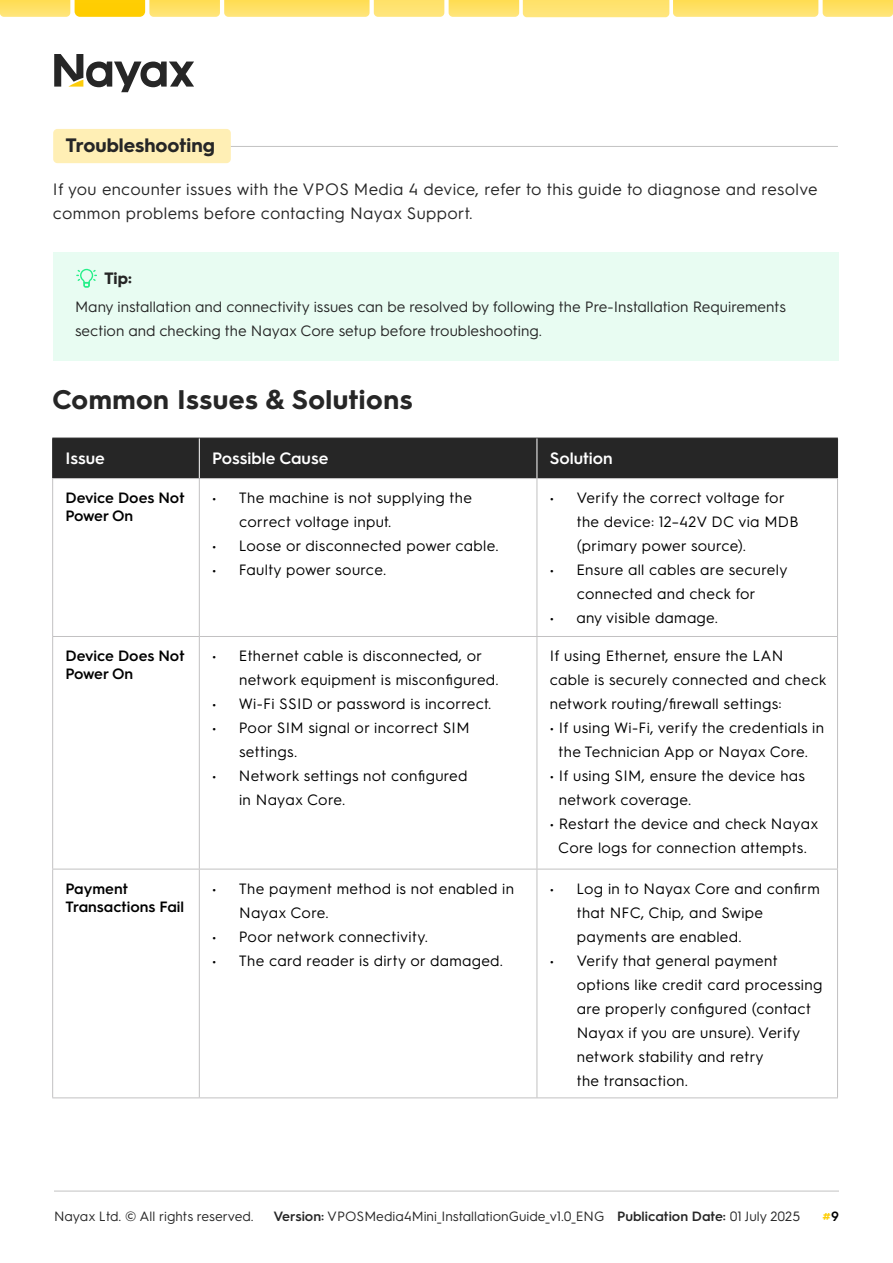
<style>
.page{position:relative;width:893px;height:1263px;background:#fff}
.page>*{position:absolute;margin:0;border:0;box-sizing:border-box;transform-origin:0 0}
.t1{font:700 27px "Hurme Geometric Sans 3";letter-spacing:.02em;color:#262626}
.t2{font:700 19.5px "Hurme Geometric Sans 3";color:#262626}
.t3{font:16.5px/24px "Hurme Geometric Sans 3";letter-spacing:.02em;color:#262626}
.t4{font:600 16.5px "Hurme Geometric Sans 3";color:#fff}
.t5{font:700 16.5px "Hurme Geometric Sans 3";color:#262626}
.t6{font:15px/24px "Hurme Geometric Sans 3";letter-spacing:.02em;color:#000}
.t7{font:15px/24px "Hurme Geometric Sans 3";color:#262626}
.t8{font:600 15px/18px "Hurme Geometric Sans 3";color:#000}
.t9{font:13.5px "Hurme Geometric Sans 3";color:#262626}
.t10{font:600 13.5px "Hurme Geometric Sans 3";color:#fdce07}
.s1{font-weight:600}
.s2{color:#000}
</style>
<div class="page">
<svg style="left:54px;top:54px;width:140px;height:38px"></svg>
<img style="left:0;top:0;width:70px;height:17px">
<img style="left:75px;top:0;width:70px;height:17px">
<img style="left:149px;top:0;width:71px;height:17px">
<img style="left:374px;top:0;width:70px;height:17px">
<img style="left:224px;top:0;width:146px;height:17px">
<img style="left:449px;top:0;width:70px;height:17px">
<img style="left:523px;top:0;width:146px;height:17px">
<img style="left:673px;top:0;width:145px;height:17px">
<img style="left:823px;top:0;width:70px;height:17px">
<hr style="left:54px;top:1191px;width:785px;height:1px;background:#c2c2c2">
<div style="left:53px;top:252px;width:786px;height:108px;background:#e8fcf2"></div>
<svg style="left:76px;top:269px;width:21px;height:18px"></svg>
<div style="left:53px;top:129px;width:178px;height:34px;background:#ffefb5;border-radius:4px"></div>
<hr style="left:231px;top:146px;width:607px;height:1px;background:#c2c2c2">
<div style="left:53px;top:439px;width:784px;height:39px;background:#262626"></div>
<hr style="left:52px;top:438px;width:147px;height:1px;background:#262626">
<hr style="left:52px;top:438px;width:1px;height:40px;background:#262626">
<hr style="left:199px;top:438px;width:338px;height:1px;background:#262626">
<hr style="left:537px;top:438px;width:301px;height:1px;background:#262626">
<hr style="left:837px;top:438px;width:1px;height:40px;background:#262626">
<hr style="left:199px;top:438px;width:1px;height:40px;background:#fff">
<hr style="left:52px;top:478px;width:147px;height:1px;background:#c2c1c2">
<hr style="left:52px;top:479px;width:1px;height:157px;background:#c2c1c2">
<hr style="left:199px;top:478px;width:338px;height:1px;background:#c2c1c2">
<hr style="left:199px;top:479px;width:1px;height:157px;background:#c2c1c2">
<hr style="left:537px;top:478px;width:301px;height:1px;background:#c2c1c2">
<hr style="left:52px;top:637px;width:1px;height:232px;background:#c2c1c2">
<hr style="left:199px;top:637px;width:1px;height:232px;background:#c2c1c2">
<hr style="left:52px;top:869px;width:1px;height:228px;background:#c2c1c2">
<hr style="left:199px;top:869px;width:1px;height:228px;background:#c2c1c2">
<hr style="left:537px;top:479px;width:1px;height:157px;background:#c2c1c2">
<hr style="left:837px;top:479px;width:1px;height:157px;background:#c2c1c2">
<hr style="left:52px;top:636px;width:147px;height:1px;background:#c2c1c2">
<hr style="left:199px;top:636px;width:338px;height:1px;background:#c2c1c2">
<hr style="left:537px;top:636px;width:301px;height:1px;background:#c2c1c2">
<hr style="left:537px;top:637px;width:1px;height:232px;background:#c2c1c2">
<hr style="left:837px;top:637px;width:1px;height:232px;background:#c2c1c2">
<hr style="left:52px;top:869px;width:147px;height:1px;background:#c2c1c2">
<hr style="left:199px;top:869px;width:338px;height:1px;background:#c2c1c2">
<hr style="left:537px;top:869px;width:301px;height:1px;background:#c2c1c2">
<hr style="left:537px;top:869px;width:1px;height:228px;background:#c2c1c2">
<hr style="left:837px;top:869px;width:1px;height:228px;background:#c2c1c2">
<hr style="left:52px;top:1097px;width:147px;height:1px;background:#c2c1c2">
<hr style="left:199px;top:1097px;width:338px;height:1px;background:#c2c1c2">
<hr style="left:537px;top:1097px;width:301px;height:1px;background:#c2c1c2">
<hr style="left:537px;top:438px;width:1px;height:40px;background:#fff">
<h2 class="t2" style="left:66px;top:132px;width:150px">Troubleshooting</h2>
<p class="t3" style="left:53px;top:176px;width:766px">If you encounter issues with the VPOS Media 4 device, refer to this guide to diagnose and resolve common problems before contacting Nayax Support.</p>
<p class="t5" style="left:104px;top:266px;width:29px">Tip:</p>
<p class="t7" style="left:75px;top:294px;width:712px">Many installation and connectivity issues can be resolved by following the Pre-Installation Requirements section and checking the Nayax Core setup before troubleshooting.</p>
<h1 class="t1" style="left:52px;top:380px;width:362px">Common Issues &amp; Solutions</h1>
<p class="t4" style="left:65px;top:447px;width:41px">Issue</p>
<p class="t4" style="left:212px;top:447px;width:118px">Possible Cause</p>
<p class="t4" style="left:550px;top:447px;width:65px">Solution</p>
<p class="t8" style="left:65px;top:488px;width:121px">Device Does Not<br>Power On</p>
<p class="t6" style="left:239px;top:485px;width:234px;text-indent:-27px">• The machine is not supplying the correct voltage input.</p>
<p class="t6" style="left:212px;top:533px;width:288px">• Loose or disconnected power cable.</p>
<p class="t6" style="left:212px;top:557px;width:176px">• Faulty power source.</p>
<p class="t6" style="left:577px;top:485px;width:223px;text-indent:-27px">• Verify the correct voltage for the device: 12–42V DC via MDB (primary power source).</p>
<p class="t6" style="left:550px;top:557px;width:239px;text-align:center">• Ensure all cables are securely connected and check for</p>
<p class="t6" style="left:550px;top:605px;width:170px">• any visible damage.</p>
<p class="t8" style="left:65px;top:646px;width:121px">Device Does Not<br>Power On</p>
<p class="t6" style="left:239px;top:643px;width:261px;text-indent:-27px">• Ethernet cable is disconnected, or network equipment is misconfigured.</p>
<p class="t6" style="left:212px;top:691px;width:281px">• Wi-Fi SSID or password is incorrect.</p>
<p class="t6" style="left:239px;top:715px;width:232px;text-indent:-27px">• Poor SIM signal or incorrect SIM settings.</p>
<p class="t6" style="left:239px;top:763px;width:230px;text-indent:-27px">• Network settings not configured in Nayax Core.</p>
<p class="t8" style="left:65px;top:879px;width:120px">Payment<br>Transactions Fail</p>
<p class="t6" style="left:239px;top:876px;width:276px;text-indent:-27px">• The payment method is not enabled in<br>Nayax Core.</p>
<p class="t6" style="left:212px;top:924px;width:217px">• Poor network connectivity.</p>
<p class="t6" style="left:212px;top:948px;width:293px">• The card reader is dirty or damaged.</p>
<p class="t6" style="left:550px;top:643px;width:278px">If using Ethernet, ensure the LAN cable is securely connected and check network routing/firewall settings:</p>
<p class="t6" style="left:550px;top:715px;width:276px;text-align:center">• If using Wi-Fi, verify the credentials in the Technician App or Nayax Core.</p>
<p class="t6" style="left:559px;top:763px;width:248px;text-indent:-9px">• If using SIM, ensure the device has network coverage.</p>
<p class="t6" style="left:550px;top:811px;width:270px;text-align:center">• Restart the device and check Nayax<br>Core logs for connection attempts.</p>
<p class="t6" style="left:577px;top:876px;width:245px;text-indent:-27px">• Log in to Nayax Core and confirm that NFC, Chip, and Swipe payments are enabled.</p>
<p class="t6" style="left:577px;top:948px;width:247px;text-indent:-27px">• Verify that general payment options like credit card processing are properly configured (contact<br>Nayax if you are unsure). Verify network stability and retry<br>the transaction.</p>
<p class="t9" style="left:54px;top:1207px;width:201px">Nayax Ltd. © All rights reserved.</p>
<p class="t9" style="left:274px;top:1207px;width:528px"><span class="s1">Version:</span> VPOSMedia4Mini_InstallationGuide_v1.0_ENG <span class="s1">Publication Date:</span> 01 July 2025</p>
<p class="t10" style="left:823px;top:1207px;width:18px">#<span class="s2">9</span></p>
</div>
